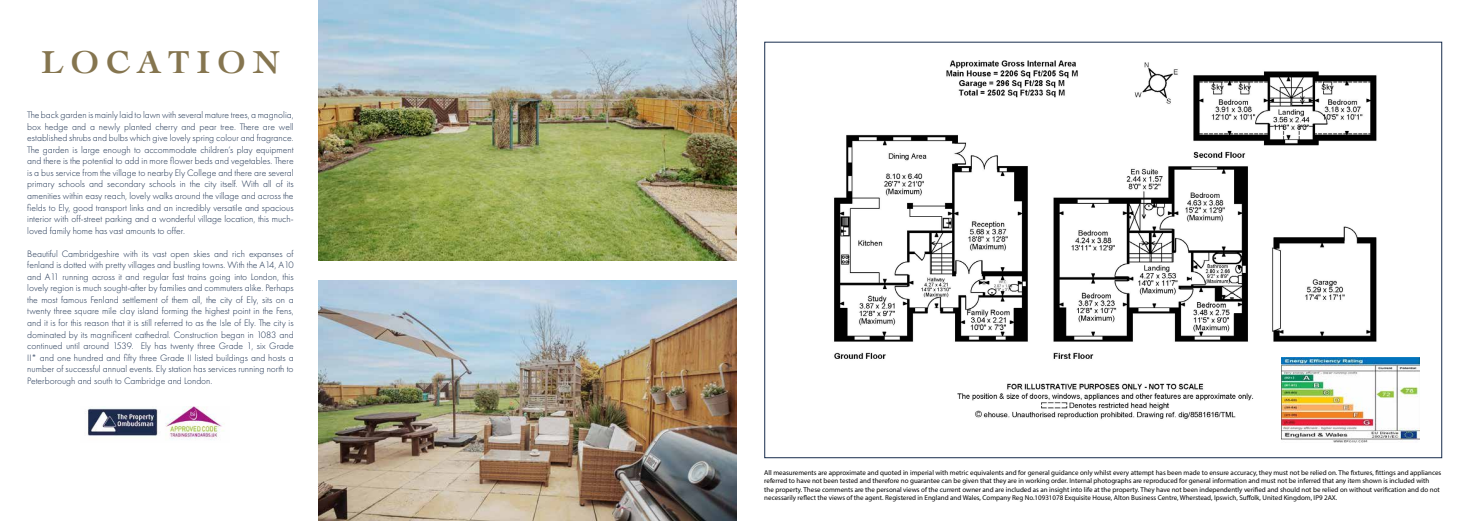
<style>
.page{position:relative;width:1474px;height:521px;background:#fff}
.page>*{position:absolute;margin:0;border:0;box-sizing:border-box;transform-origin:0 0}
.t1{font:700 33.25px "Cochin";letter-spacing:.215em;color:#85754f}
.t2{font:300 9.62px/11.5px "Futura PT";color:#182d4d;text-align:justify}
.t3{font:7px/8.4px "Myriad Pro";color:#000}
</style>
<div class="page">
<img style="left:319px;top:0;width:418px;height:260px">
<img style="left:319px;top:280px;width:418px;height:241px">
<img style="left:834px;top:60px;width:543px;height:359px">
<img style="left:87px;top:407px;width:138px;height:33px">
<img style="left:1281px;top:357px;width:138px;height:86px">
<h1 class="t1" style="left:41px;top:43px;width:240px">LOCATION</h1>
<p class="t2" style="left:27px;top:109px;width:268px">The back garden is mainly laid to lawn with several mature trees, a magnolia, box hedge and a newly planted cherry and pear tree. There are well established shrubs and bulbs which give lovely spring colour and fragrance.<br>The garden is large enough to accommodate children’s play equipment and there is the potential to add in more flower beds and vegetables. There is a bus service from the village to nearby Ely College and there are several primary schools and secondary schools in the city itself. With all of its amenities within easy reach, lovely walks around the village and across the fields to Ely, good transport links and an incredibly versatile and spacious interior with off-street parking and a wonderful village location, this much&shy;loved family home has vast amounts to offer.</p>
<p class="t2" style="left:27px;top:248px;width:268px">Beautiful Cambridgeshire with its vast open skies and rich expanses of fenland is dotted with pretty villages and bustling towns. With the A14, A10 and A11 running across it and regular fast trains going into London, this lovely region is much sought-after by families and commuters alike. Perhaps the most famous Fenland settlement of them all, the city of Ely, sits on a twenty three square mile clay island forming the highest point in the Fens, and it is for this reason that it is still referred to as the Isle of Ely. The city is dominated by its magnificent cathedral. Construction began in 1083 and continued until around 1539. Ely has twenty three Grade 1, six Grade II* and one hundred and fifty three Grade II listed buildings and hosts a number of successful annual events. Ely station has services running north to Peterborough and south to Cambridge and London.</p>
<p class="t3" style="left:764px;top:468px;width:678px">All measurements are approximate and quoted in imperial with metric equivalents and for general guidance only whilst every attempt has been made to ensure accuracy, they must not be relied on. The fixtures, fittings and appliances referred to have not been tested and therefore no guarantee can be given that they are in working order. Internal photographs are reproduced for general information and must not be inferred that any item shown is included with<br>the property. These comments are the personal views of the current owner and are included as an insight into life at the property. They have not been independently verified and should not be relied on without verification and do not necessarily reflect the views of the agent. Registered in England and Wales, Company Reg No.10931078 Exquisite House, Alton Business Centre, Wherstead, Ipswich, Suffolk, United Kingdom, IP9 2AX.</p>
</div>
